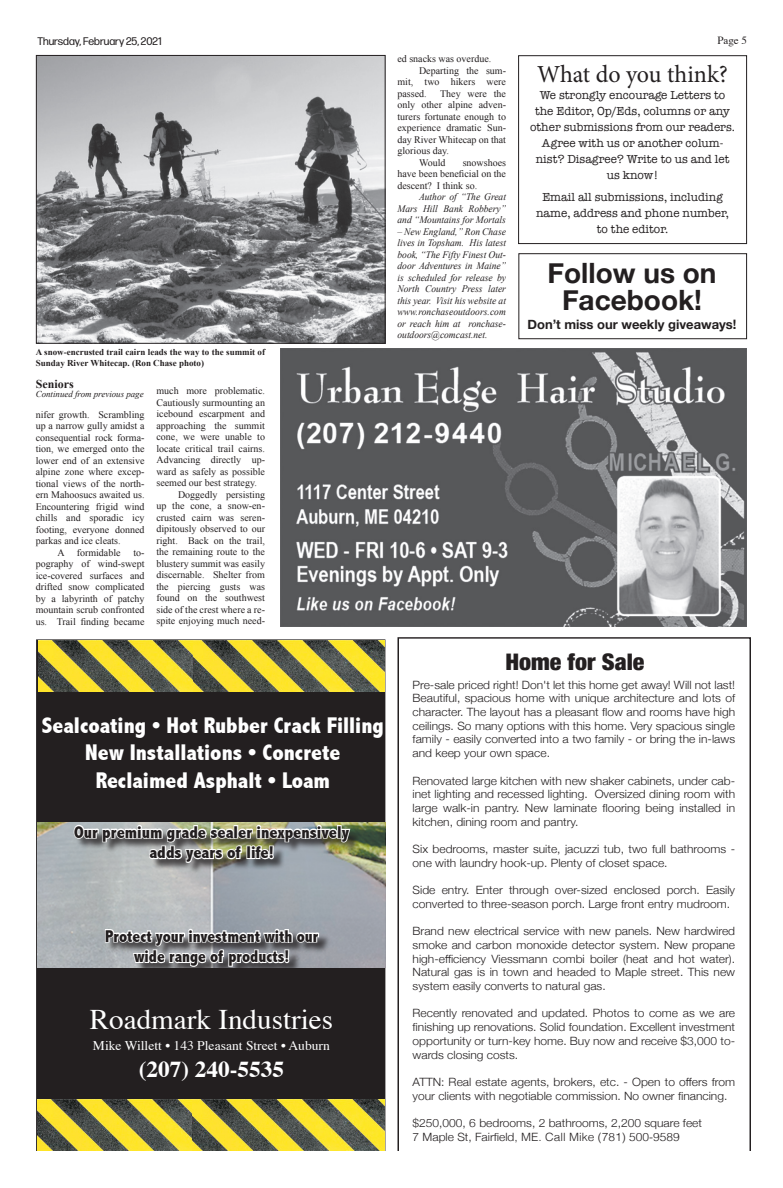
<style>
.page{position:relative;width:783px;height:1188px;background:#fff}
.page>*{position:absolute;margin:0;border:0;box-sizing:border-box;transform-origin:0 0}
.t1{font:28.4px "Times";color:#fff}
.Body_Text{font:700 28px "Helvetica Neue";color:#231f20}
.Subhead_1{font:24.5px "Minion Pro";color:#231f20}
.t2{font:900 condensed 22.8px "Helvetica Neue";color:#231f20;scale:1.05 1}
.t3{font:800 condensed 22.7px/27.3px "Abadi";color:#fff;text-align:center}
.t4{font:700 22.7px "Times";color:#fff}
.t5{font:800 condensed 17.1px/20.5px "Abadi";color:#231f20;text-align:center}
.t6{font:13.3px "Times";color:#fff}
.Body_Text-2{font:700 13px "Helvetica Neue";color:#231f20}
.t7{font:12px/16px "American Typewriter";color:#231f20;text-align:center}
.t8{font:700 12px "Times New Roman";color:#231f20}
.t9{font:300 11.4px/13.7px "Helvetica Neue";color:#231f20;text-align:justify;scale:1.05 1}
.t10{font:11px "Forma DJR Deck";color:#231f20}
.t11{font:11px "Times";color:#231f20}
.Body_Text_TCT{font:10px/11.5px "Times New Roman";color:#231f20;text-align:justify}
.Body_Text_TCT-2{font:italic 10px/11.5px "Times New Roman";color:#231f20;text-align:justify;scale:.95 1}
.t12{font:700 9px/11.5px "Times New Roman";color:#231f20}
.t13{font:italic 9px "Times New Roman";color:#231f20}
.s1{font-family:"Helvetica"}
</style>
<div class="page">
<img style="left:280px;top:348px;width:467px;height:278px">
<img style="left:38px;top:57px;width:345px;height:285px">
<div style="left:36px;top:55px;width:349px;height:289px;border:1px solid #231f20"></div>
<div style="left:518px;top:55px;width:229px;height:189px;border:1px solid #231f20"></div>
<div style="left:518px;top:253px;width:229px;height:86px;border:1px solid #231f20"></div>
<svg style="left:398px;top:637px;width:352px;height:514px"></svg>
<div style="left:36px;top:639px;width:349px;height:512px;background:#231f20"></div>
<img style="left:38px;top:640px;width:155px;height:52px">
<img style="left:193px;top:640px;width:191px;height:52px">
<img style="left:38px;top:823px;width:347px;height:144px">
<div style="left:75px;top:827px;width:287px;height:47px;background:#231f20;opacity:.75"></div>
<img style="left:72px;top:823px;width:280px;height:46px">
<div style="left:106px;top:930px;width:225px;height:48px;background:#231f20;opacity:.75"></div>
<svg style="left:104px;top:919px;width:216px;height:55px"></svg>
<img style="left:38px;top:1099px;width:155px;height:52px">
<img style="left:193px;top:1099px;width:191px;height:52px">
<p class="t10" style="left:38px;top:34px;width:126px">Thursday, February 25, 2021</p>
<p class="t11" style="left:717px;top:30px;width:31px">Page 5</p>
<p class="t12" style="left:36px;top:346px;width:231px">A snow-encrusted trail cairn leads the way to the summit of<br>Sunday River Whitecap. (Ron Chase photo)</p>
<p class="t8" style="left:36px;top:376px;width:40px">Seniors</p>
<p class="t13" style="left:36px;top:388px;width:109px">Continued from previous page</p>
<p class="Body_Text_TCT" style="left:36px;top:408px;width:110px">nifer growth. Scrambling up a narrow gully amidst a consequential rock forma&shy;tion, we emerged onto the lower end of an extensive alpine zone where excep&shy;tional views of the north&shy;ern Mahoosucs awaited us.<br>Encountering frigid wind chills and sporadic icy footing, everyone donned parkas and ice cleats.</p>
<p class="Body_Text_TCT" style="left:57px;top:546px;width:65px">A formidable</p>
<p class="Body_Text_TCT" style="left:36px;top:546px;width:110px;text-indent:98px">to&shy;pography of wind-swept ice-covered surfaces and drifted snow complicated by a labyrinth of patchy mountain scrub confronted us. Trail finding became</p>
<p class="Body_Text_TCT" style="left:156px;top:385px;width:110px">much more problematic.<br>Cautiously surmounting an icebound escarpment and approaching the summit cone, we were unable to locate critical trail cairns.<br>Advancing directly up&shy;ward as safely as possible seemed our best strategy.</p>
<p class="Body_Text_TCT" style="left:156px;top:488px;width:110px;text-indent:22px">Doggedly persisting up the cone, a snow-en&shy;crusted cairn was seren&shy;dipitously observed to our right. Back on the trail, the remaining route to the blustery summit was easily discernable. Shelter from the piercing gusts was found on the southwest side of the crest where a re&shy;spite enjoying much need-</p>
<p class="t3" style="left:42px;top:712px;width:343px">Sealcoating • Hot Rubber Crack Filling<br>New Installations • Concrete<br>Reclaimed Asphalt • Loam</p>
<p class="t5" style="left:74px;top:822px;width:277px">Our premium grade sealer inexpensively adds years of life!</p>
<p class="t5" style="left:105px;top:926px;width:215px">Protect your investment with our wide range of products!</p>
<p class="t1" style="left:90px;top:993px;width:245px">Roadmark Industries</p>
<p class="t6" style="left:93px;top:1033px;width:238px">Mike Willett • 143 Pleasant Street • Auburn</p>
<p class="t4" style="left:139px;top:1048px;width:147px">(207) 240-5535</p>
<p class="Body_Text_TCT" style="left:398px;top:53px;width:95px">ed snacks was overdue.</p>
<p class="Body_Text_TCT" style="left:398px;top:64px;width:110px;text-indent:22px">Departing the sum&shy;mit, two hikers were passed.</p>
<p class="Body_Text_TCT" style="left:398px;top:87px;width:110px;text-indent:43px">They were the only other alpine adven&shy;turers fortunate enough to experience dramatic Sun&shy;day River Whitecap on that glorious day.</p>
<p class="Body_Text_TCT" style="left:419px;top:156px;width:28px">Would</p>
<p class="Body_Text_TCT" style="left:398px;top:156px;width:110px;text-indent:65px">snowshoes have been beneficial on the descent? I think so.</p>
<p class="Body_Text_TCT-2" style="left:398px;top:191px;width:116px;text-indent:22px">Author of “The Great Mars Hill Bank Robbery” and “Mountains for Mortals</p>
<p class="Body_Text_TCT-2" style="left:398px;top:225px;width:116px">– New England,” Ron Chase lives in Topsham. His latest book, “The Fifty Finest Out&shy;door Adventures in Maine” is scheduled for release by North Country Press later this year. Visit his website at www.ronchaseoutdoors.com or reach him at ronchase&shy;outdoors@comcast.net.</p>
<p class="Subhead_1" style="left:537px;top:57px;width:192px">What do you think?</p>
<p class="t7" style="left:530px;top:87px;width:206px">We strongly encourage Letters to the Editor, Op/Eds, columns or any other submissions from our readers.</p>
<p class="t7" style="left:536px;top:135px;width:195px">Agree with us or another colum&shy;nist? Disagree? Write to us and let us know!</p>
<p class="t7" style="left:536px;top:189px;width:194px">Email all submissions, including name, address and phone number, to the editor.</p>
<p class="Body_Text" style="left:548px;top:251px;width:170px">Follow us on</p>
<p class="Body_Text" style="left:562px;top:278px;width:141px">Facebook!</p>
<p class="Body_Text-2" style="left:528px;top:314px;width:210px">Don’t miss our weekly giveaways!</p>
<p class="t2" style="left:505px;top:643px;width:134px">Home for Sale</p>
<p class="t9" style="left:413px;top:677px;width:309px">Pre-sale priced right! Don't let this home get away! Will not last!<br>Beautiful, spacious home with unique architecture and lots of character. The layout has a pleasant flow and rooms have high ceilings. So many options with this home. Very spacious single family - easily converted into a two family - or bring the in-laws and keep your own space.</p>
<p class="t9" style="left:413px;top:773px;width:309px">Renovated large kitchen with new shaker cabinets, under cab&shy;inet lighting and recessed lighting. Oversized dining room with large walk-in pantry. New laminate flooring being installed in kitchen, dining room and pantry.</p>
<p class="t9" style="left:413px;top:841px;width:309px">Six bedrooms, master suite, jacuzzi tub, two full bathrooms - one with laundry hook-up. Plenty of closet space.</p>
<p class="t9" style="left:413px;top:882px;width:309px">Side entry. Enter through over-sized enclosed porch. Easily converted to three-season porch. Large front entry mudroom.</p>
<p class="t9" style="left:413px;top:924px;width:309px">Brand new electrical service with new panels. New hardwired smoke and carbon monoxide detector system. New propane high-efficiency Viessmann combi boiler (heat and hot water).<br>Natural gas is in town and headed to Maple street. This new system easily converts to natural gas.</p>
<p class="t9" style="left:413px;top:1006px;width:309px">Recently renovated and updated. Photos to come as we are finishing up renovations. Solid foundation. Excellent investment opportunity or turn-key home. Buy now and receive $3,000 to&shy;wards closing costs.</p>
<p class="t9" style="left:413px;top:1074px;width:309px">ATTN: Real estate agents, brokers, etc. - Open to offers from your clients with negotiable commission. No owner financing.</p>
<p class="t9" style="left:413px;top:1115px;width:277px">$250,000, 6 bedrooms, 2 bathrooms, 2,200 square feet<br>7 Maple St, Fairfield<span class="s1">, ME. Call Mike (781) 500-9589</span></p>
</div>
